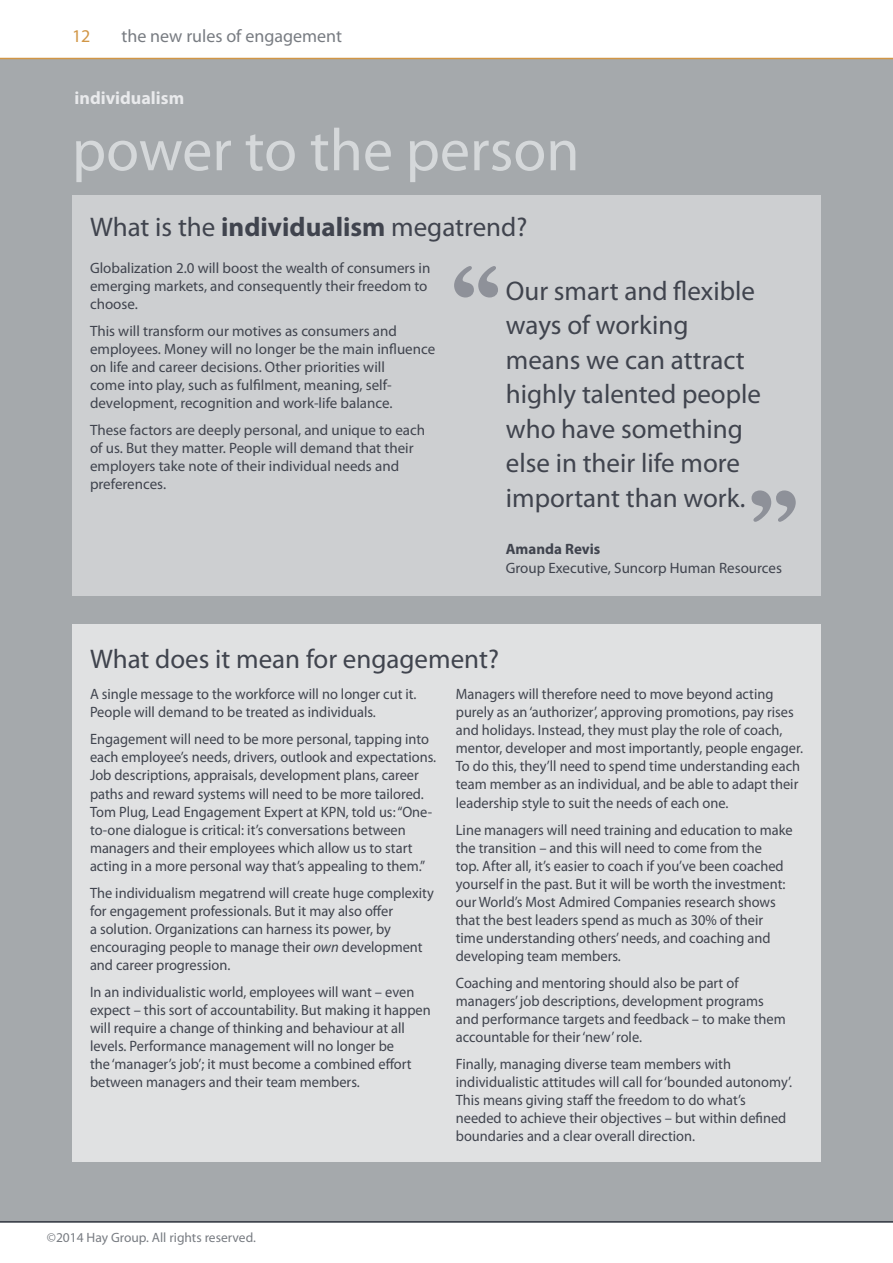
<style>
.page{position:relative;width:893px;height:1263px;background:#fff}
.page>*{position:absolute;margin:0;border:0;box-sizing:border-box;transform-origin:0 0}
.body_copy{font:700 120px "Garamond IT Cby BT";color:#8e9199}
.body_copy-2{font:60px "Myriad Pro";color:#d5d8da}
.body_copy-3{font:27px/34.5px "Myriad Pro";color:#40444e}
.intro_para{font:27px "Myriad Pro";color:#40444e}
.body_copy-4{font:18px "Myriad Pro";color:#787c82}
.intro_para-2{font:700 18px "Myriad Pro";color:#e9eaec}
.body_copy-5{font:18px "Myriad Pro";color:#d19646}
.body_copy-6{font:15px/18px "Myriad Pro";color:#40444e;scale:.96 1}
.body_copy-7{font:15px/18px "Myriad Pro";color:#40444e}
.body_copy-8{font:13.5px "Myriad Pro";color:#787c82}
.s1{font-weight:700}
.s2{font-style:italic}
</style>
<div class="page">
<div style="left:0;top:59px;width:893px;height:1163px;background:#a5a9ac"></div>
<div style="left:72px;top:195px;width:749px;height:401px;background:#cdcfd1"></div>
<div style="left:72px;top:624px;width:749px;height:537px;background:#e0e1e2"></div>
<hr style="left:0;top:58px;width:893px;height:1px;background:#d19646">
<hr style="left:0;top:1221px;width:893px;height:1px;background:#40444e">
<p class="body_copy-5" style="left:72px;top:25px;width:20px">12</p>
<p class="body_copy-4" style="left:122px;top:25px;width:222px">the new rules of engagement</p>
<p class="intro_para-2" style="left:75px;top:86px;width:111px">individualism</p>
<p class="body_copy-2" style="left:72px;top:113px;width:509px">power to the person</p>
<p class="intro_para" style="left:90px;top:211px;width:439px">What is the <span class="s1">individualism</span> megatrend?</p>
<p class="body_copy-7" style="left:90px;top:259px;width:342px">Globalization 2.0 will boost the wealth of consumers in emerging markets, and consequently their freedom to choose.</p>
<p class="body_copy-7" style="left:90px;top:322px;width:347px">This will transform our motives as consumers and employees. Money will no longer be the main influence on life and career decisions. Other priorities will<br>come into play, such as fulfilment, meaning, self&shy;development, recognition and work-life balance.</p>
<p class="body_copy-7" style="left:90px;top:421px;width:337px">These factors are deeply personal, and unique to each of us. But they matter. People will demand that their employers take note of their individual needs and preferences.</p>
<p class="body_copy" style="left:450px;top:238px;width:54px">“</p>
<p class="body_copy-3" style="left:506px;top:273px;width:257px">Our smart and flexible ways of working means we can attract highly talented people who have something else in their life more important than work.</p>
<p class="body_copy" style="left:747px;top:462px;width:54px">”</p>
<p class="body_copy-7" style="left:506px;top:539px;width:278px;line-height:19.5px"><span class="s1">Amanda Revis<br></span>Group Executive, Suncorp Human Resources</p>
<p class="intro_para" style="left:90px;top:642px;width:410px">What does it mean for engagement?</p>
<p class="body_copy-6" style="left:90px;top:685px;width:342px">A single message to the workforce will no longer cut it.<br>People will demand to be treated as individuals.</p>
<p class="body_copy-6" style="left:90px;top:730px;width:362px">Engagement will need to be more personal, tapping into each employee’s needs, drivers, outlook and expectations.<br>Job descriptions, appraisals, development plans, career paths and reward systems will need to be more tailored.<br>Tom Plug, Lead Engagement Expert at KPN, told us: “One&shy;to-one dialogue is critical: it’s conversations between managers and their employees which allow us to start acting in a more personal way that’s appealing to them.”</p>
<p class="body_copy-6" style="left:90px;top:883px;width:360px">The individualism megatrend will create huge complexity for engagement professionals. But it may also offer<br>a solution. Organizations can harness its power, by encouraging people to manage their <span class="s2">own</span> development and career progression.</p>
<p class="body_copy-6" style="left:90px;top:982px;width:357px">In an individualistic world, employees will want – even expect – this sort of accountability. But making it happen will require a change of thinking and behaviour at all levels. Performance management will no longer be<br>the ‘manager’s job’; it must become a combined effort between managers and their team members.</p>
<p class="body_copy-6" style="left:456px;top:685px;width:363px">Managers will therefore need to move beyond acting purely as an ‘authorizer’, approving promotions, pay rises and holidays. Instead, they must play the role of coach, mentor, developer and most importantly, people engager.<br>To do this, they’ll need to spend time understanding each team member as an individual, and be able to adapt their leadership style to suit the needs of each one.</p>
<p class="body_copy-6" style="left:456px;top:820px;width:353px">Line managers will need training and education to make the transition – and this will need to come from the<br>top. After all, it’s easier to coach if you’ve been coached yourself in the past. But it will be worth the investment: our World’s Most Admired Companies research shows that the best leaders spend as much as 30% of their time understanding others’ needs, and coaching and developing team members.</p>
<p class="body_copy-6" style="left:456px;top:973px;width:345px">Coaching and mentoring should also be part of managers’ job descriptions, development programs and performance targets and feedback – to make them accountable for their ‘new’ role.</p>
<p class="body_copy-6" style="left:456px;top:1054px;width:352px">Finally, managing diverse team members with individualistic attitudes will call for ‘bounded autonomy’.<br>This means giving staff the freedom to do what’s needed to achieve their objectives – but within defined boundaries and a clear overall direction.</p>
<p class="body_copy-8" style="left:47px;top:1229px;width:211px">©2014 Hay Group. All rights reserved.</p>
</div>
